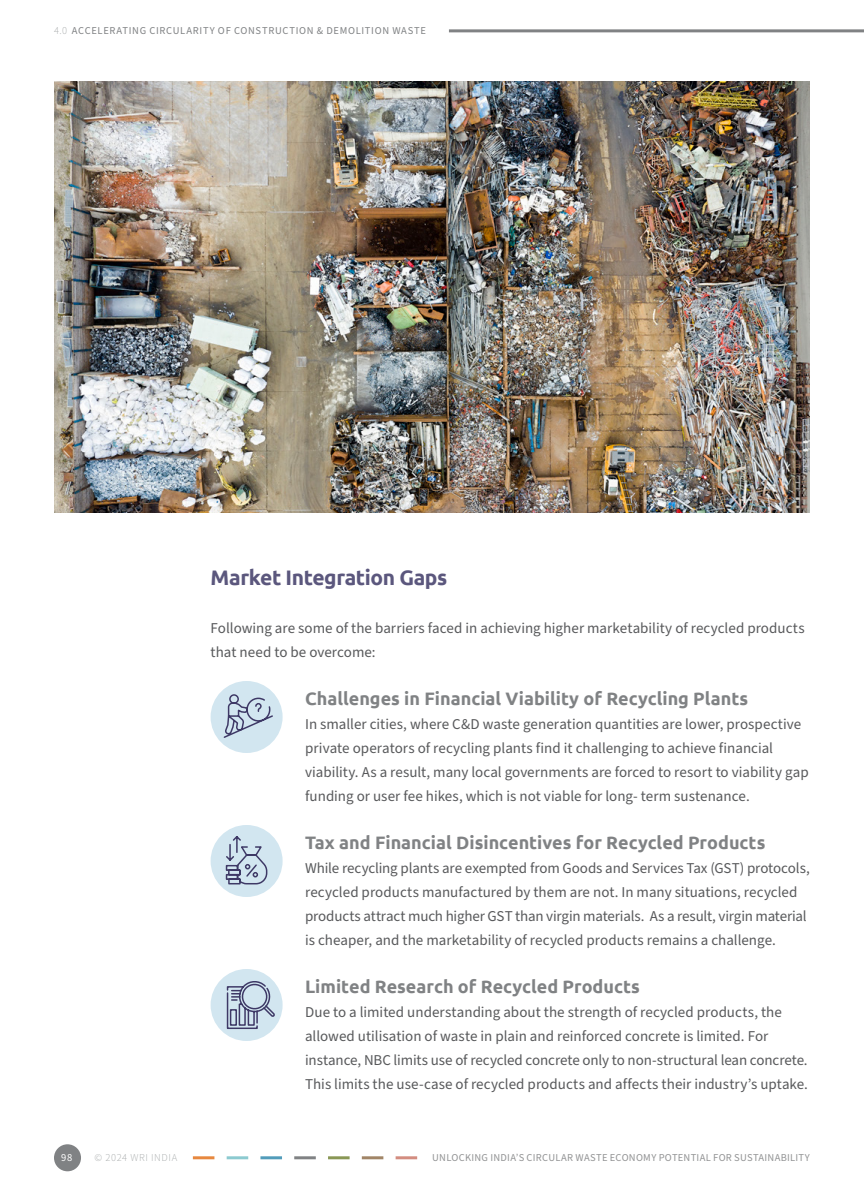
<style>
.page{position:relative;width:864px;height:1188px;background:#fff}
.page>*{position:absolute;margin:0;border:0;box-sizing:border-box;transform-origin:0 0}
.t1{font:700 21px "Ubuntu";letter-spacing:-.02em;color:#5b577d}
.t2{font:700 18px "Ubuntu";color:#808284}
.t3{font:15px/24px "Source Sans Pro";color:#58595b}
.t4{font:10.5px "Source Sans Pro";letter-spacing:.025em;color:#929394}
.t5{font:10.5px "Source Sans Pro";letter-spacing:.065em;color:#808284}
.t6{font:300 10.5px "Source Sans Pro";letter-spacing:.065em;color:#a7aaab}
.t7{font:10.5px "Source Sans Pro";color:#fff}
.s1{font-weight:300;color:#a7aaab}
</style>
<div class="page">
<div style="left:54px;top:1144px;width:27px;height:27px;background:#808284;border-radius:50%"></div>
<hr style="left:449px;top:29px;width:415px;height:3px;background:#808284">
<hr style="left:396px;top:1156px;width:21px;height:3px;background:#d38d80">
<hr style="left:362px;top:1156px;width:21px;height:3px;background:#a18567">
<hr style="left:193px;top:1156px;width:21px;height:3px;background:#e7883f">
<hr style="left:227px;top:1156px;width:21px;height:3px;background:#8ccad0">
<hr style="left:260px;top:1156px;width:22px;height:3px;background:#529cba">
<hr style="left:294px;top:1156px;width:22px;height:3px;background:#808284">
<hr style="left:328px;top:1156px;width:22px;height:3px;background:#899755">
<img style="left:54px;top:81px;width:756px;height:432px">
<div style="left:211px;top:681px;width:72px;height:72px;background:#d2e6f0;border-radius:50%"></div>
<div style="left:211px;top:825px;width:72px;height:72px;background:#d2e6f0;border-radius:50%"></div>
<div style="left:211px;top:969px;width:72px;height:72px;background:#d2e6f0;border-radius:50%"></div>
<svg style="left:223px;top:694px;width:50px;height:44px"></svg>
<svg style="left:225px;top:836px;width:43px;height:49px"></svg>
<svg style="left:226px;top:981px;width:50px;height:48px"></svg>
<p class="t5" style="left:54px;top:24px;width:374px"><span class="s1">4.0</span> ACCELERATING CIRCULARITY OF CONSTRUCTION &amp; DEMOLITION WASTE</p>
<h1 class="t1" style="left:211px;top:565px;width:238px">Market Integration Gaps</h1>
<p class="t3" style="left:211px;top:617px;width:596px">Following are some of the barriers faced in achieving higher marketability of recycled products that need to be overcome:</p>
<p class="t2" style="left:305px;top:688px;width:445px">Challenges in Financial Viability of Recycling Plants</p>
<p class="t3" style="left:305px;top:713px;width:505px">In smaller cities, where C&amp;D waste generation quantities are lower, prospective private operators of recycling plants find it challenging to achieve financial viability. As a result, many local governments are forced to resort to viability gap funding or user fee hikes, which is not viable for long- term sustenance.</p>
<p class="t2" style="left:305px;top:832px;width:462px">Tax and Financial Disincentives for Recycled Products</p>
<p class="t3" style="left:305px;top:857px;width:506px">While recycling plants are exempted from Goods and Services Tax (GST) protocols, recycled products manufactured by them are not. In many situations, recycled products attract much higher GST than virgin materials. As a result, virgin material is cheaper, and the marketability of recycled products remains a challenge.</p>
<p class="t2" style="left:305px;top:976px;width:336px">Limited Research of Recycled Products</p>
<p class="t3" style="left:305px;top:1001px;width:504px">Due to a limited understanding about the strength of recycled products, the allowed utilisation of waste in plain and reinforced concrete is limited. For instance, NBC limits use of recycled concrete only to non-structural lean concrete.<br>This limits the use-case of recycled products and affects their industry’s uptake.</p>
<p class="t7" style="left:61px;top:1150px;width:13px">98</p>
<p class="t4" style="left:432px;top:1150px;width:379px">UNLOCKING INDIA’S CIRCULAR WASTE ECONOMY POTENTIAL FOR SUSTAINABILITY</p>
<p class="t6" style="left:95px;top:1150px;width:84px">© 2024 WRI INDIA</p>
</div>
